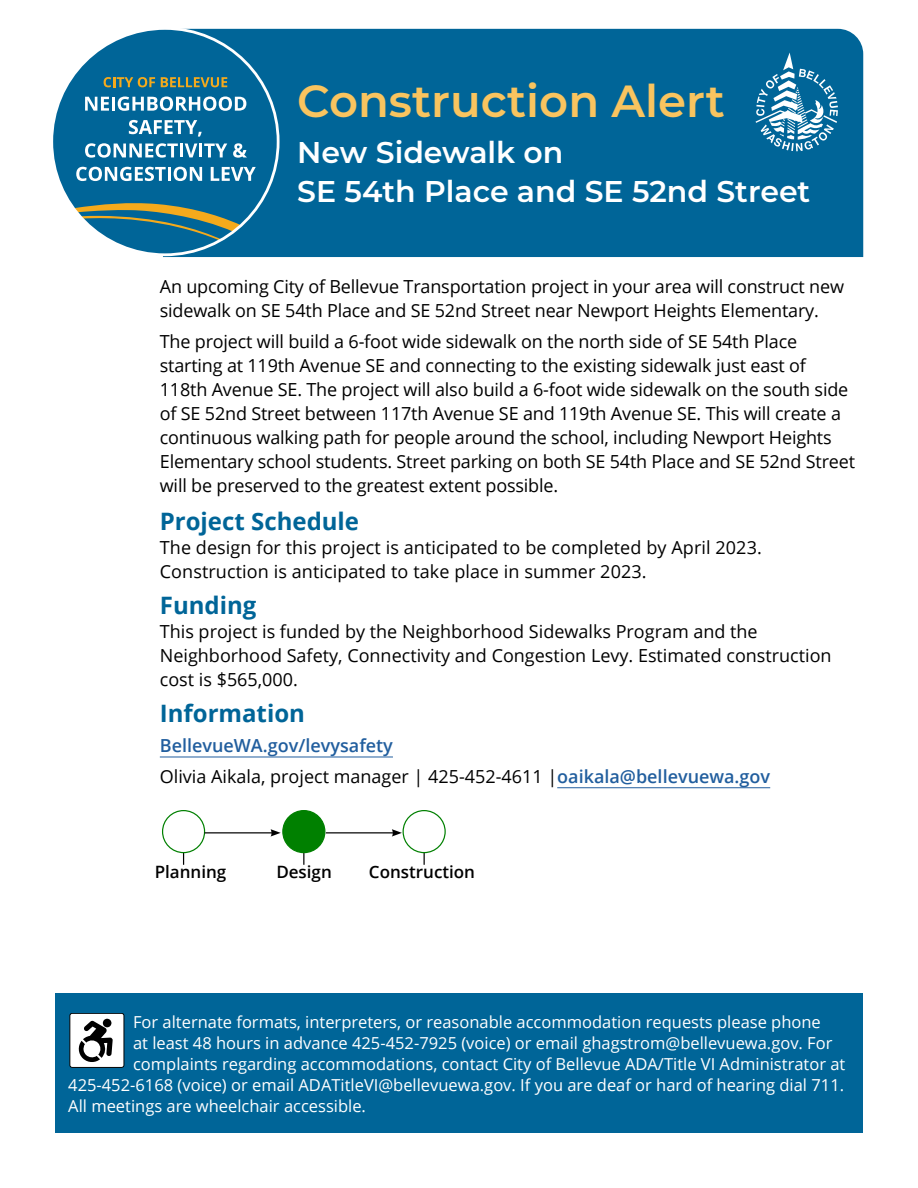
<style>
.page{position:relative;width:918px;height:1188px;background:#fff}
.page>*{position:absolute;margin:0;border:0;box-sizing:border-box;transform-origin:0 0}
.LARGE_TITLE_flyer_si{font:600 45px "Montserrat";color:#f9c45f}
.Small_TITLE_flyer_si{font:600 30px/39px "Montserrat";color:#fff}
.subheads_in_text{font:700 24px "Open Sans";color:#006598}
.text{font:18px/24px "Open Sans";letter-spacing:-.01em;color:#000}
.text-2{font:600 18px "Open Sans";color:#215e9e}
.address_mailer_side{font:600 16.95px "Open Sans";color:#000}
.TItle_VI_and_ADA_tex{font:16.5px "Open Sans";color:#fff}
.s1{font-weight:600;color:#215e9e}
</style>
<div class="page">
<div style="left:55px;top:994px;width:807px;height:139px;background:#006598"></div>
<div style="left:163px;top:29px;width:700px;height:228px;background:#006598"></div>
<div style="left:52px;top:29px;width:227px;height:226px;background:#006598;border-radius:50%"></div>
<svg style="left:104px;top:77px;width:51px;height:10px"></svg>
<svg style="left:161px;top:77px;width:66px;height:10px"></svg>
<svg style="left:85px;top:97px;width:24px;height:14px"></svg>
<hr style="left:112px;top:97px;width:3px;height:14px;background:#fff">
<svg style="left:118px;top:96px;width:128px;height:15px"></svg>
<svg style="left:129px;top:120px;width:73px;height:17px"></svg>
<svg style="left:85px;top:143px;width:142px;height:15px"></svg>
<svg style="left:233px;top:143px;width:14px;height:15px"></svg>
<svg style="left:76px;top:167px;width:90px;height:14px"></svg>
<hr style="left:168px;top:167px;width:3px;height:14px;background:#fff">
<svg style="left:174px;top:167px;width:28px;height:14px"></svg>
<svg style="left:211px;top:167px;width:45px;height:14px"></svg>
<svg style="left:73px;top:203px;width:169px;height:38px"></svg>
<hr style="left:160px;top:757px;width:233px;height:1px;background:#215e9e">
<hr style="left:557px;top:787px;width:213px;height:1px;background:#215e9e">
<svg style="left:756px;top:52px;width:82px;height:99px;background:#3e8ab0"></svg>
<svg style="left:183px;top:853px;width:1px;height:12px"></svg>
<svg style="left:303px;top:853px;width:1px;height:12px"></svg>
<svg style="left:424px;top:853px;width:1px;height:12px"></svg>
<div style="left:162px;top:810px;width:43px;height:43px;border:1px solid #008000;border-radius:50%"></div>
<div style="left:283px;top:811px;width:42px;height:42px;background:#008000;border-radius:50%"></div>
<div style="left:282px;top:810px;width:43px;height:43px;border:1px solid #008000;border-radius:50%"></div>
<div style="left:403px;top:810px;width:43px;height:43px;border:1px solid #008000;border-radius:50%"></div>
<hr style="left:205px;top:832px;width:68px;height:1px;background:#000">
<svg style="left:271px;top:829px;width:10px;height:8px"></svg>
<hr style="left:326px;top:832px;width:68px;height:1px;background:#000">
<svg style="left:392px;top:829px;width:10px;height:8px"></svg>
<svg style="left:69px;top:1013px;width:55px;height:55px;background:#b7b8b8"></svg>
<div style="left:103px;top:1019px;width:8px;height:8px;background:#000;border-radius:50%"></div>
<p class="LARGE_TITLE_flyer_si" style="left:297px;top:69px;width:429px">Construction Alert</p>
<p class="Small_TITLE_flyer_si" style="left:297px;top:131px;width:515px">New Sidewalk on<br>SE 54th Place and SE 52nd Street</p>
<p class="text" style="left:160px;top:274px;width:686px">An upcoming City of Bellevue Transportation project in your area will construct new sidewalk on SE 54th Place and SE 52nd Street near Newport Heights Elementary.</p>
<p class="text" style="left:160px;top:329px;width:697px">The project will build a 6-foot wide sidewalk on the north side of SE 54th Place starting at 119th Avenue SE and connecting to the existing sidewalk just east of 118th Avenue SE. The project will also build a 6-foot wide sidewalk on the south side of SE 52nd Street between 117th Avenue SE and 119th Avenue SE. This will create a continuous walking path for people around the school, including Newport Heights Elementary school students. Street parking on both SE 54th Place and SE 52nd Street will be preserved to the greatest extent possible.</p>
<p class="subheads_in_text" style="left:160px;top:504px;width:201px">Project Schedule</p>
<p class="text" style="left:160px;top:535px;width:604px">The design for this project is anticipated to be completed by April 2023.<br>Construction is anticipated to take place in summer 2023.</p>
<p class="subheads_in_text" style="left:160px;top:588px;width:98px">Funding</p>
<p class="text" style="left:160px;top:619px;width:673px">This project is funded by the Neighborhood Sidewalks Program and the<br>Neighborhood Safety, Connectivity and Congestion Levy. Estimated construction cost is $565,000.</p>
<p class="subheads_in_text" style="left:160px;top:696px;width:147px">Information</p>
<p class="text-2" style="left:160px;top:734px;width:235px">BellevueWA.gov/levysafety</p>
<p class="text" style="left:160px;top:764px;width:612px">Olivia Aikala, project manager | 425-452-4611 |<span class="s1">oaikala@bellevuewa.gov</span></p>
<p class="address_mailer_side" style="left:155px;top:860px;width:73px">Planning</p>
<p class="address_mailer_side" style="left:276px;top:860px;width:57px">Design</p>
<p class="address_mailer_side" style="left:369px;top:860px;width:108px">Construction</p>
<p class="TItle_VI_and_ADA_tex" style="left:133px;top:1010px;width:689px">For alternate formats, interpreters, or reasonable accommodation requests please phone</p>
<p class="TItle_VI_and_ADA_tex" style="left:133px;top:1031px;width:701px">at least 48 hours in advance 425-452-7925 (voice) or email ghagstrom@bellevuewa.gov. For</p>
<p class="TItle_VI_and_ADA_tex" style="left:133px;top:1052px;width:714px">complaints regarding accommodations, contact City of Bellevue ADA/Title VI Administrator at</p>
<p class="TItle_VI_and_ADA_tex" style="left:68px;top:1073px;width:777px">425-452-6168 (voice) or email ADATitleVI@bellevuewa.gov. If you are deaf or hard of hearing dial 711.</p>
<p class="TItle_VI_and_ADA_tex" style="left:68px;top:1094px;width:299px">All meetings are wheelchair accessible.</p>
</div>
